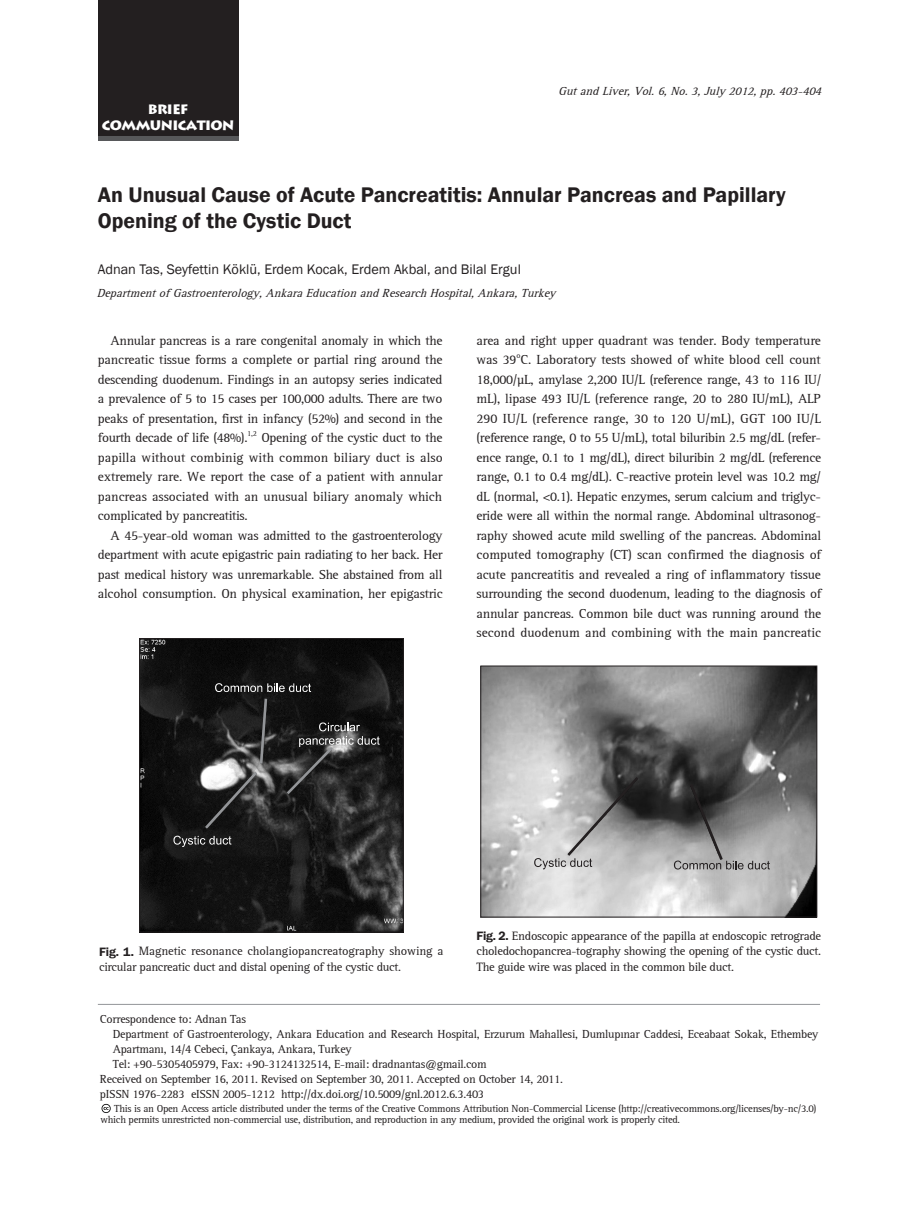
<style>
.page{position:relative;width:919px;height:1217px;background:#fff}
.page>*{position:absolute;margin:0;border:0;box-sizing:border-box;transform-origin:0 0}
.영문_제목{font:600 21.75px/26.1px "Franklin Gothic";color:#231f20}
.영문_이름{font:14.25px "Franklin Gothic";color:#231f20}
.본문{font:13.5px/19.5px "Rotisser";letter-spacing:-.015em;color:#231f20;text-align:justify}
.t1{font:700 13.5px/16.2px "Lithograph";letter-spacing:-.04em;color:#fff;text-align:center}
.표_그림서체{font:12.45px/15px "Rotisser";letter-spacing:-.025em;color:#231f20;text-align:justify}
.표_그림서체-2{font:12.45px/15px "Rotisser";letter-spacing:-.005em;color:#231f20}
.책임저자란{font:12px/15px "Rotisser";letter-spacing:-.025em;color:#231f20}
.영문_소속{font:italic 12px "Rotisser";color:#231f20}
.본문-2{font:10.5px/10.5px "Rotisser";letter-spacing:-.025em;color:#231f20}
.본문-3{font:7.8px "Rotisser";color:#231f20}
.s1{font-family:"Franklin Gothic";font-weight:600}
</style>
<div class="page">
<div style="left:98px;top:0;width:140px;height:140px;background:#57585a"></div>
<div style="left:98px;top:0;width:140px;height:136px;background:#231f20"></div>
<hr style="left:98px;top:1003px;width:722px;height:1px;background:#939598">
<svg style="left:101px;top:1103px;width:10px;height:10px"></svg>
<img style="left:141px;top:640px;width:260px;height:290px">
<div style="left:139px;top:638px;width:264px;height:294px;border:1px solid #231f20"></div>
<svg style="left:173px;top:683px;width:207px;height:163px;background:#2d2d2d"></svg>
<img style="left:482px;top:667px;width:333px;height:248px">
<div style="left:480px;top:665px;width:337px;height:252px;border:1px solid #231f20"></div>
<svg style="left:534px;top:774px;width:235px;height:95px;background:#878787"></svg>
<p class="t1" style="left:102px;top:101px;width:134px">BRIEF<br>COMMUNICATION</p>
<p class="영문_소속" style="left:558px;top:85px;width:268px">GutandLiver,Vol.6,No.3,July2012,pp.403-404</p>
<p class="영문_제목" style="left:98px;top:182px;width:689px">An Unusual Cause of Acute Pancreatitis: Annular Pancreas and Papillary<br>Opening of the Cystic Duct</p>
<p class="영문_이름" style="left:98px;top:260px;width:424px">Adnan Tas, Seyfettin Köklü, Erdem Kocak, Erdem Akbal, and Bilal Ergul</p>
<p class="영문_소속" style="left:97px;top:286px;width:464px">Departmentof Gastroenterology,AnkaraEducationandResearchHospital,Ankara,Turkey</p>
<p class="본문" style="left:98px;top:331px;width:346px;text-indent:13px">Annular pancreas is a rare congenital anomaly in which the pancreatic tissue forms a complete or partial ring around the descending duodenum. Findings in an autopsy series indicated a prevalence of 5 to 15 cases per 100,000 adults. There are two peaks of presentation, first in infancy (52%) and second in the fourth decade of life (48%).</p>
<p class="본문" style="left:476px;top:331px;width:346px">area and right upper quadrant was tender. Body temperature was 39 C. Laboratory tests showed of white blood cell count</p>
<p class="본문-3" style="left:516px;top:351px;width:6px">o</p>
<p class="본문" style="left:476px;top:370px;width:346px">18,000/μL, amylase 2,200 IU/L (reference range, 43 to 116 IU/ mL), lipase 493 IU/L (reference range, 20 to 280 IU/mL), ALP 290 IU/L (reference range, 30 to 120 U/mL), GGT 100 IU/L (reference range, 0 to 55 U/mL), total biluribin 2.5 mg/dL (refer&shy;ence range, 0.1 to 1 mg/dL), direct biluribin 2 mg/dL (reference range, 0.1 to 0.4 mg/dL). C-reactive protein level was 10.2 mg/ dL (normal, &lt;0.1). Hepatic enzymes, serum calcium and triglyc&shy;eride were all within the normal range. Abdominal ultrasonog&shy;raphy showed acute mild swelling of the pancreas. Abdominal computed tomography (CT) scan confirmed the diagnosis of acute pancreatitis and revealed a ring of inflammatory tissue surrounding the second duodenum, leading to the diagnosis of annular pancreas. Common bile duct was running around the second duodenum and combining with the main pancreatic</p>
<p class="본문-3" style="left:247px;top:429px;width:11px">1,2</p>
<p class="본문" style="left:98px;top:428px;width:346px;text-indent:163px">Opening of the cystic duct to the papilla without combinig with common biliary duct is also extremely rare. We report the case of a patient with annular pancreas associated with an unusual biliary anomaly which complicated by pancreatitis.</p>
<p class="본문" style="left:98px;top:526px;width:346px;text-indent:13px">A 45-year-old woman was admitted to the gastroenterology department with acute epigastric pain radiating to her back. Her past medical history was unremarkable. She abstained from all alcohol consumption. On physical examination, her epigastric</p>
<p class="표_그림서체-2" style="left:99px;top:944px;width:346px"><span class="s1">Fig. 1.</span> Magnetic resonance cholangiopancreatography showing a circular pancreatic duct and distal opening of the cystic duct.</p>
<p class="표_그림서체" style="left:476px;top:929px;width:346px"><span class="s1">Fig. 2.</span> Endoscopic appearance of the papilla at endoscopic retrograde choledochopancrea-tography showing the opening of the cystic duct.<br>The guide wire was placed in the common bile duct.</p>
<p class="책임저자란" style="left:100px;top:1011px;width:148px">Correspondence to: Adnan Tas</p>
<p class="책임저자란" style="left:113px;top:1026px;width:707px">Department of Gastroenterology, Ankara Education and Research Hospital, Erzurum Mahallesi, Dumlupınar Caddesi, Eceabaat Sokak, Ethembey<br>Apartmanı, 14/4 Cebeci, Çankaya, Ankara, Turkey</p>
<p class="책임저자란" style="left:113px;top:1056px;width:375px">Tel: +90-5305405979, Fax: +90-3124132514, E-mail: dradnantas@gmail.com</p>
<p class="책임저자란" style="left:100px;top:1071px;width:464px">Received on September 16, 2011. Revised on September 30, 2011. Accepted on October 14, 2011.</p>
<p class="책임저자란" style="left:100px;top:1086px;width:385px">pISSN 1976-2283 eISSN 2005-1212 http://dx.doi.org/10.5009/gnl.2012.6.3.403</p>
<p class="본문-2" style="left:101px;top:1103px;width:717px;text-indent:14px">This is an Open Access article distributed under the terms of the Creative Commons Attribution Non-Commercial License (http://creativecommons.org/licenses/by-nc/3.0) which permits unrestricted non-commercial use, distribution, and reproduction in any medium, provided the original work is properly cited.</p>
</div>
